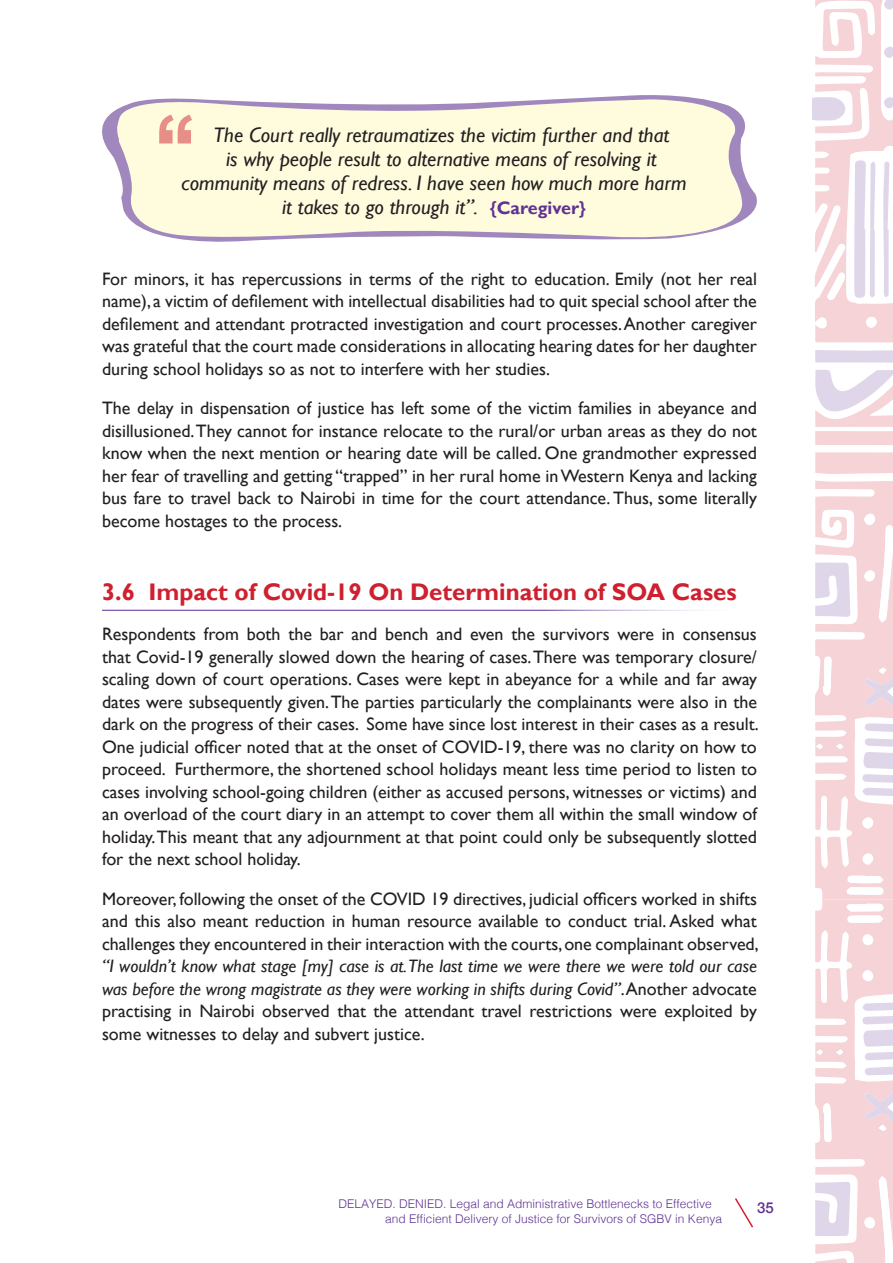
<style>
.page{position:relative;width:893px;height:1263px;background:#fff}
.page>*{position:absolute;margin:0;border:0;box-sizing:border-box;transform-origin:0 0}
.t1{font:700 24px "Gill Sans";color:#cf202f}
.t2{font:italic 21px "Gill Sans";color:#231f20}
.t3{font:18px/22.5px "Gill Sans";color:#231f20;text-align:justify}
.t4{font:italic 18px/22.5px "Gill Sans";color:#231f20;text-align:justify}
.t5{font:500 15px "Helvetica Neue";color:#603393}
.t6{font:300 12px/14.4px "Helvetica";color:#603393}
.s1{font-weight:700;font-style:normal;font-size:18px;color:#603393}
.s2{font-style:normal}
</style>
<div class="page">
<svg style="left:102px;top:95px;width:655px;height:147px;background:#f6f2de"></svg>
<svg style="left:159px;top:115px;width:33px;height:29px"></svg>
<hr style="left:102px;top:610px;width:655px;height:1px;background:#603393">
<svg style="left:815px;top:0;width:78px;height:876px;fill:#f5d3d6"></svg>
<svg style="left:815px;top:370px;width:78px;height:42px"></svg>
<svg style="left:815px;top:562px;width:35px;height:55px"></svg>
<svg style="left:815px;top:350px;width:78px;height:13px"></svg>
<svg style="left:823px;top:656px;width:9px;height:39px"></svg>
<div style="left:862px;top:817px;width:11px;height:12px;background:#fff;border-radius:50%"></div>
<svg style="left:864px;top:514px;width:29px;height:108px"></svg>
<div style="left:862px;top:853px;width:11px;height:12px;background:#fff;border-radius:50%"></div>
<div style="left:866px;top:317px;width:11px;height:11px;background:#fff;border-radius:50%"></div>
<svg style="left:836px;top:743px;width:7px;height:6px"></svg>
<svg style="left:816px;top:744px;width:7px;height:5px"></svg>
<svg style="left:827px;top:146px;width:66px;height:158px"></svg>
<svg style="left:881px;top:0;width:12px;height:120px"></svg>
<svg style="left:812px;top:97px;width:33px;height:23px"></svg>
<svg style="left:853px;top:668px;width:40px;height:139px"></svg>
<svg style="left:815px;top:876px;width:78px;height:387px"></svg>
<svg style="left:735px;top:1198px;width:18px;height:30px"></svg>
<p class="t2" style="left:214px;top:122px;width:457px">The Court really retraumatizes the victim further and that</p>
<p class="t2" style="left:226px;top:147px;width:432px">is why people result to alternative means of resolving it</p>
<p class="t2" style="left:182px;top:171px;width:506px">community means of redress. I have seen how much more harm</p>
<p class="t2" style="left:282px;top:195px;width:306px">it takes to go through it”. <span class="s1">{Caregiver}</span></p>
<p class="t3" style="left:102px;top:268px;width:656px">For minors, it has repercussions in terms of the right to education. Emily (not her real name), a victim of defilement with intellectual disabilities had to quit special school after the defilement and attendant protracted investigation and court processes. Another caregiver was grateful that the court made considerations in allocating hearing dates for her daughter during school holidays so as not to interfere with her studies.</p>
<p class="t3" style="left:102px;top:397px;width:656px">The delay in dispensation of justice has left some of the victim families in abeyance and disillusioned. They cannot for instance relocate to the rural/or urban areas as they do not know when the next mention or hearing date will be called. One grandmother expressed her fear of travelling and getting “trapped” in her rural home in Western Kenya and lacking bus fare to travel back to Nairobi in time for the court attendance. Thus, some literally become hostages to the process.</p>
<h1 class="t1" style="left:102px;top:578px;width:636px">3.6 Impact of Covid-19 On Determination of SOA Cases</h1>
<p class="t3" style="left:102px;top:623px;width:658px">Respondents from both the bar and bench and even the survivors were in consensus that Covid-19 generally slowed down the hearing of cases. There was temporary closure/ scaling down of court operations. Cases were kept in abeyance for a while and far away dates were subsequently given. The parties particularly the complainants were also in the dark on the progress of their cases. Some have since lost interest in their cases as a result.<br>One judicial officer noted that at the onset of COVID-19, there was no clarity on how to proceed. Furthermore, the shortened school holidays meant less time period to listen to cases involving school-going children (either as accused persons, witnesses or victims) and an overload of the court diary in an attempt to cover them all within the small window of holiday. This meant that any adjournment at that point could only be subsequently slotted for the next school holiday.</p>
<p class="t3" style="left:102px;top:887px;width:658px">Moreover, following the onset of the COVID 19 directives, judicial officers worked in shifts and this also meant reduction in human resource available to conduct trial. Asked what challenges they encountered in their interaction with the courts, one complainant observed,</p>
<p class="t4" style="left:102px;top:955px;width:656px">“I wouldn’t know what stage [my] case is at. The last time we were there we were told our case was before the wrong magistrate as they were working in shifts during Covid”<span class="s2">. Another advocate practising in Nairobi observed that the attendant travel restrictions were exploited by some witnesses to delay and subvert justice.</span></p>
<p class="t6" style="left:385px;top:1196px;width:338px;text-indent:-47px">DELAYED. DENIED. Legal and Administrative Bottlenecks to Effective and Efficient Delivery of Justice for Survivors of SGBV in Kenya</p>
<p class="t5" style="left:757px;top:1195px;width:18px">35</p>
</div>
